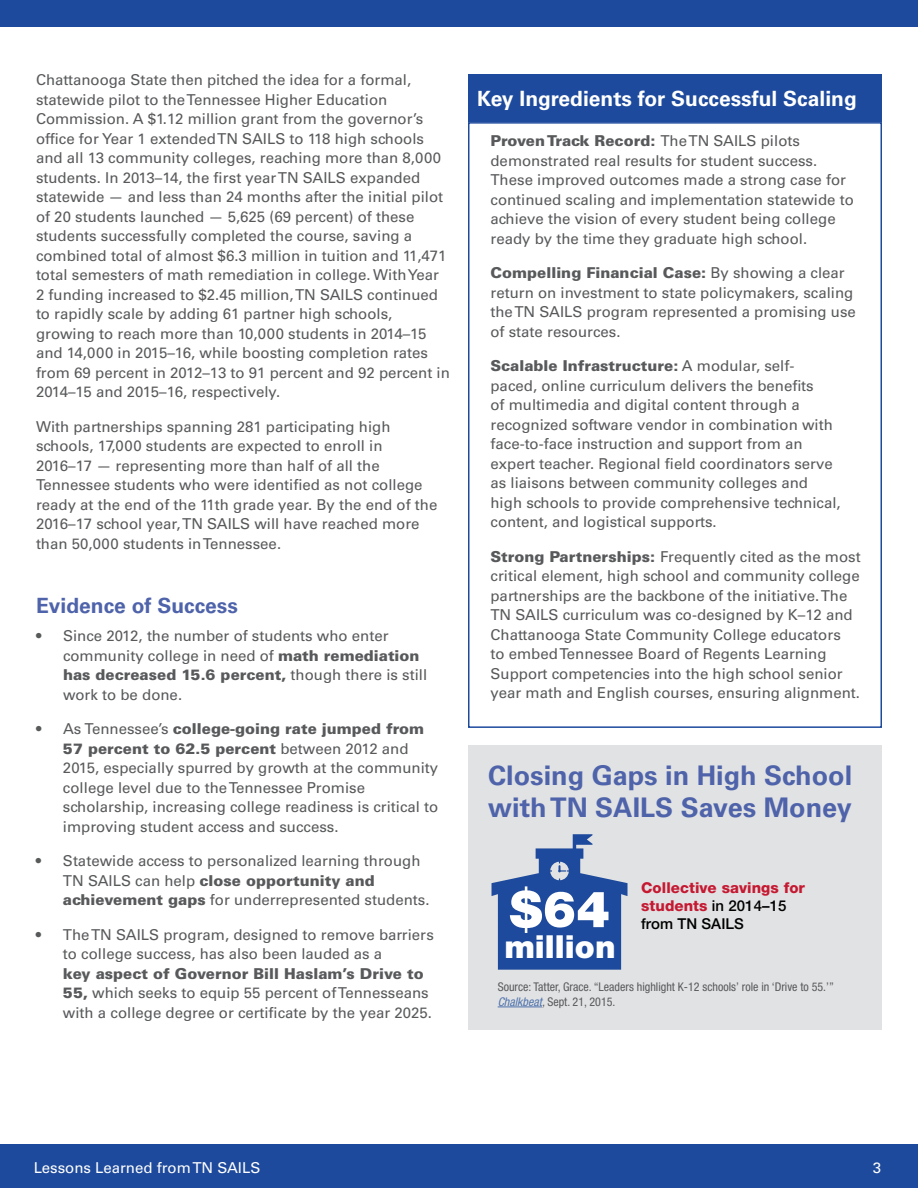
<style>
.page{position:relative;width:918px;height:1188px;background:#fff}
.page>*{position:absolute;margin:0;border:0;box-sizing:border-box;transform-origin:0 0}
.t1{font:900 50.25px "Helvetica Neue LT Std";color:#fff}
.t2{font:900 31.8px "Helvetica Neue LT Std";color:#fff}
.t3{font:700 27px/32.4px "Univers LT Std";color:#4e63aa}
.t4{font:700 21px "Univers LT Std";color:#fff}
.t5{font:700 21px "Univers LT Std";color:#4e63aa}
.t6{font:15px/19.5px "Univers LT Std";color:#58595b}
.t7{font:800 15px/18px "Helvetica Neue LT Std";letter-spacing:.005em;color:#c51932}
.t8{font:15px "Univers LT Std";color:#fff}
.t9{font:500 15px "Helvetica Neue LT Std";letter-spacing:.005em;color:#000}
.t10{font:condensed 12px/14.4px "Helvetica Neue LT Std";color:#58595b}
.s1{font-weight:900}
.s2{font-weight:500;color:#000}
.s3{font-style:italic;color:#4f73ad}
.s4{font-style:italic}
</style>
<div class="page">
<div style="left:0;top:0;width:918px;height:27px;background:#1d4a9c"></div>
<div style="left:0;top:1145px;width:918px;height:43px;background:#1d4a9c"></div>
<div style="left:468px;top:122px;width:414px;height:606px;border:2px solid #1d4a9c"></div>
<div style="left:468px;top:74px;width:414px;height:48px;background:#1d4a9c"></div>
<div style="left:468px;top:745px;width:414px;height:284px;background:#e1e2e3"></div>
<hr style="left:498px;top:1007px;width:44px;height:1px;background:#4f73ad">
<svg style="left:492px;top:834px;width:136px;height:136px"></svg>
<p class="t6" style="left:36px;top:70px;width:415px">Chattanooga State then pitched the idea for a formal, statewide pilot to the Tennessee Higher Education Commission. A $1.12 million grant from the governor’s office for Year 1 extended TN SAILS to 118 high schools and all 13 community colleges, reaching more than 8,000 students. In 2013–14, the first year TN SAILS expanded statewide — and less than 24 months after the initial pilot of 20 students launched — 5,625 (69 percent) of these students successfully completed the course, saving a combined total of almost $6.3 million in tuition and 11,471 total semesters of math remediation in college. With Year 2 funding increased to $2.45 million, TN SAILS continued to rapidly scale by adding 61 partner high schools, growing to reach more than 10,000 students in 2014–15 and 14,000 in 2015–16, while boosting completion rates from 69 percent in 2012–13 to 91 percent and 92 percent in 2014–15 and 2015–16, respectively.</p>
<p class="t6" style="left:36px;top:417px;width:403px">With partnerships spanning 281 participating high schools, 17,000 students are expected to enroll in 2016–17 — representing more than half of all the Tennessee students who were identified as not college ready at the end of the 11th grade year. By the end of the 2016–17 school year, TN SAILS will have reached more than 50,000 students in Tennessee.</p>
<h3 class="t5" style="left:36px;top:593px;width:203px">Evidence of Success</h3>
<p class="t6" style="left:63px;top:626px;width:366px;text-indent:-27px">• Since 2012, the number of students who enter community college in need of <span class="s1">math remediation has decreased 15.6 percent,</span> though there is still work to be done.</p>
<p class="t6" style="left:63px;top:719px;width:377px;text-indent:-27px">• As Tennessee’s <span class="s1">college-going rate jumped from 57 percent to 62.5 percent</span> between 2012 and 2015, especially spurred by growth at the community college level due to the Tennessee Promise scholarship, increasing college readiness is critical to improving student access and success.</p>
<p class="t6" style="left:63px;top:851px;width:368px;text-indent:-27px">• Statewide access to personalized learning through<br>TN SAILS can help <span class="s1">close opportunity and achievement gaps</span> for underrepresented students.</p>
<p class="t6" style="left:63px;top:925px;width:372px;text-indent:-27px">• The TN SAILS program, designed to remove barriers to college success, has also been lauded as a</p>
<p class="t6" style="left:63px;top:964px;width:370px"><span class="s1">key aspect of Governor Bill Haslam’s Drive to<br>55,</span> which seeks to equip 55 percent of Tennesseans with a college degree or certificate by the year 2025.</p>
<h3 class="t4" style="left:477px;top:86px;width:381px">Key Ingredients for Successful Scaling</h3>
<p class="t6" style="left:490px;top:131px;width:365px"><span class="s1">Proven Track Record:</span> The TN SAILS pilots demonstrated real results for student success.<br>These improved outcomes made a strong case for continued scaling and implementation statewide to achieve the vision of every student being college ready by the time they graduate high school.</p>
<p class="t6" style="left:490px;top:263px;width:367px"><span class="s1">Compelling Financial Case:</span> By showing a clear return on investment to state policymakers, scaling the TN SAILS program represented a promising use of state resources.</p>
<p class="t6" style="left:490px;top:356px;width:352px"><span class="s1">Scalable Infrastructure:</span> A modular, self&shy;paced, online curriculum delivers the benefits<br>of multimedia and digital content through a recognized software vendor in combination with face-to-face instruction and support from an expert teacher. Regional field coordinators serve as liaisons between community colleges and high schools to provide comprehensive technical, content, and logistical supports.</p>
<p class="t6" style="left:490px;top:547px;width:372px"><span class="s1">Strong Partnerships:</span> Frequently cited as the most critical element, high school and community college partnerships are the backbone of the initiative. The TN SAILS curriculum was co-designed by K–12 and Chattanooga State Community College educators<br>to embed Tennessee Board of Regents Learning Support competencies into the high school senior year math and English courses, ensuring alignment.</p>
<h3 class="t3" style="left:488px;top:760px;width:366px">Closing Gaps in High School with TN SAILS Saves Money</h3>
<h1 class="t1" style="left:509px;top:879px;width:102px">$64</h1>
<h2 class="t2" style="left:504px;top:927px;width:113px">million</h2>
<p class="t7" style="left:641px;top:878px;width:165px">Collective savings for students <span class="s2">in 2014–15</span></p>
<p class="t9" style="left:641px;top:914px;width:104px">from TN SAILS</p>
<p class="t10" style="left:498px;top:980px;width:338px">Source: Tatter, Grace. “Leaders highlight K-12 schools’ role in ‘Drive to 55.’”<br><span class="s3">Chalkbeat</span><span class="s4">,</span> Sept. 21, 2015.</p>
<p class="t8" style="left:34px;top:1159px;width:228px">Lessons Learned from TN SAILS</p>
<p class="t8" style="left:873px;top:1159px;width:10px">3</p>
</div>
